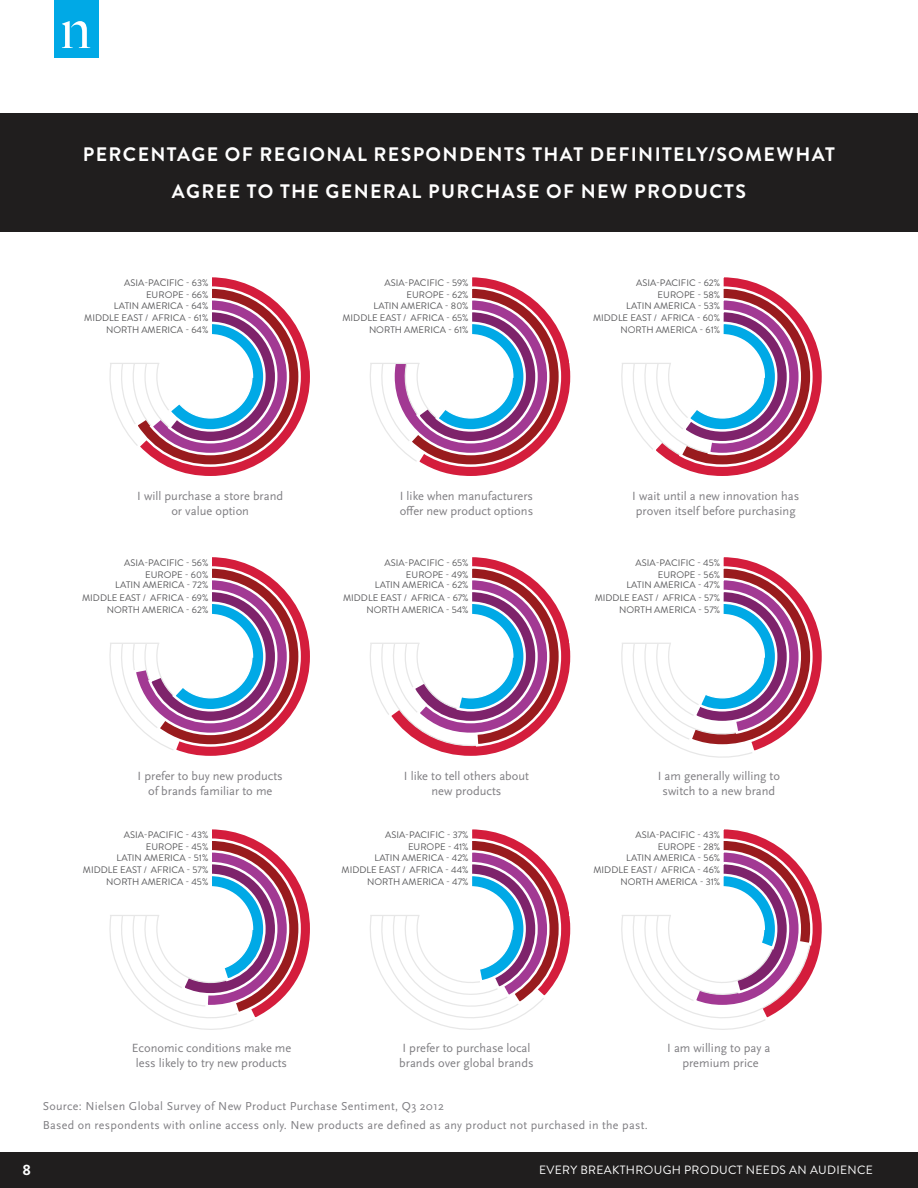
<style>
.page{position:relative;width:918px;height:1188px;background:#fff}
.page>*{position:absolute;margin:0;border:0;box-sizing:border-box;transform-origin:0 0}
.t1{font:700 19.5px/37.5px "Brandon Grotesque";letter-spacing:.07em;color:#fff;text-align:center}
.t2{font:700 15px "Brandon Grotesque";color:#fff}
.t3{font:12.45px/15px "Scala Sans OT";color:#807f83;text-align:center}
.t4{font:12px/18.8px "Scala Sans OT";letter-spacing:.025em;color:#807f83}
.t5{font:12px "Brandon Grotesque";letter-spacing:.025em;color:#fff}
.t6{font:9.45px/12.3px "Brandon Grotesque";color:#58585a;text-align:right}
</style>
<div class="page">
<div style="left:0;top:1152px;width:918px;height:36px;background:#201e1e"></div>
<div style="left:54px;top:0;width:44px;height:57px;background:#00a9e6"></div>
<svg style="left:62px;top:21px;width:28px;height:27px"></svg>
<div style="left:0;top:113px;width:918px;height:119px;background:#201e1e"></div>
<svg style="left:109px;top:277px;width:201px;height:199px"></svg>
<div style="left:73px;top:260px;width:139px;height:103px;background:#fff"></div>
<hr style="left:110px;top:363px;width:49px;height:1px;background:#e7e7e7">
<svg style="left:370px;top:277px;width:201px;height:199px"></svg>
<div style="left:318px;top:260px;width:154px;height:103px;background:#fff"></div>
<hr style="left:370px;top:363px;width:50px;height:1px;background:#e7e7e7">
<svg style="left:621px;top:277px;width:201px;height:199px"></svg>
<div style="left:570px;top:260px;width:153px;height:103px;background:#fff"></div>
<hr style="left:622px;top:363px;width:49px;height:1px;background:#e7e7e7">
<svg style="left:109px;top:557px;width:201px;height:199px"></svg>
<div style="left:73px;top:540px;width:139px;height:103px;background:#fff"></div>
<hr style="left:110px;top:643px;width:49px;height:1px;background:#e7e7e7">
<svg style="left:370px;top:557px;width:201px;height:199px"></svg>
<div style="left:318px;top:540px;width:154px;height:103px;background:#fff"></div>
<hr style="left:370px;top:643px;width:50px;height:1px;background:#e7e7e7">
<svg style="left:621px;top:557px;width:201px;height:201px"></svg>
<div style="left:570px;top:540px;width:153px;height:103px;background:#fff"></div>
<hr style="left:622px;top:643px;width:49px;height:1px;background:#e7e7e7">
<svg style="left:109px;top:829px;width:201px;height:201px"></svg>
<div style="left:73px;top:813px;width:139px;height:102px;background:#fff"></div>
<hr style="left:110px;top:915px;width:49px;height:1px;background:#e7e7e7">
<svg style="left:370px;top:829px;width:201px;height:201px"></svg>
<div style="left:318px;top:813px;width:154px;height:102px;background:#fff"></div>
<hr style="left:370px;top:915px;width:50px;height:1px;background:#e7e7e7">
<svg style="left:621px;top:829px;width:201px;height:201px"></svg>
<div style="left:570px;top:813px;width:153px;height:102px;background:#fff"></div>
<hr style="left:622px;top:915px;width:49px;height:1px;background:#e7e7e7">
<h1 class="t1" style="left:83px;top:135px;width:754px">PERCENTAGE OF REGIONAL RESPONDENTS THAT DEFINITELY/SOMEWHAT<br>AGREE TO THE GENERAL PURCHASE OF NEW PRODUCTS</h1>
<p class="t6" style="left:124px;top:276px;width:86px">ASIA-PACIFIC - 63%<br>EUROPE - 66%</p>
<p class="t6" style="left:84px;top:299px;width:126px">LATIN AMERICA - 64%<br>MIDDLE EAST / AFRICA - 61%<br>NORTH AMERICA - 64%</p>
<p class="t6" style="left:385px;top:276px;width:86px">ASIA-PACIFIC - 59%<br>EUROPE - 62%</p>
<p class="t6" style="left:343px;top:299px;width:128px">LATIN AMERICA - 80%<br>MIDDLE EAST / AFRICA - 65%<br>NORTH AMERICA - 61%</p>
<p class="t6" style="left:636px;top:276px;width:86px">ASIA-PACIFIC - 62%<br>EUROPE - 58%</p>
<p class="t6" style="left:593px;top:299px;width:129px">LATIN AMERICA - 53%<br>MIDDLE EAST / AFRICA - 60%<br>NORTH AMERICA - 61%</p>
<h3 class="t3" style="left:137px;top:489px;width:147px">I will purchase a store brand or value option</h3>
<h3 class="t3" style="left:400px;top:489px;width:135px;text-align:left">I like when manufacturers offer new product options</h3>
<h3 class="t3" style="left:632px;top:489px;width:168px;text-align:left">I wait until a new innovation has proven itself before purchasing</h3>
<p class="t6" style="left:124px;top:556px;width:86px">ASIA-PACIFIC - 56%<br>EUROPE - 60%</p>
<p class="t6" style="left:82px;top:579px;width:128px">LATIN AMERICA - 72%<br>MIDDLE EAST / AFRICA - 69%<br>NORTH AMERICA - 62%</p>
<p class="t6" style="left:385px;top:556px;width:86px">ASIA-PACIFIC - 65%<br>EUROPE - 49%</p>
<p class="t6" style="left:343px;top:579px;width:127px">LATIN AMERICA - 62%<br>MIDDLE EAST / AFRICA - 67%<br>NORTH AMERICA - 54%</p>
<p class="t6" style="left:636px;top:556px;width:86px">ASIA-PACIFIC - 45%<br>EUROPE - 56%</p>
<p class="t6" style="left:595px;top:579px;width:127px">LATIN AMERICA - 47%<br>MIDDLE EAST / AFRICA - 57%<br>NORTH AMERICA - 57%</p>
<h3 class="t3" style="left:138px;top:769px;width:147px">I prefer to buy new products of brands familiar to me</h3>
<h3 class="t3" style="left:404px;top:769px;width:127px">I like to tell others about new products</h3>
<h3 class="t3" style="left:658px;top:769px;width:124px">I am generally willing to switch to a new brand</h3>
<p class="t6" style="left:124px;top:829px;width:86px">ASIA-PACIFIC - 43%<br>EUROPE - 45%</p>
<p class="t6" style="left:83px;top:851px;width:127px">LATIN AMERICA - 51%<br>MIDDLE EAST / AFRICA - 57%<br>NORTH AMERICA - 45%</p>
<p class="t6" style="left:385px;top:829px;width:85px">ASIA-PACIFIC - 37%<br>EUROPE - 41%</p>
<p class="t6" style="left:342px;top:851px;width:129px">LATIN AMERICA - 42%<br>MIDDLE EAST / AFRICA - 44%<br>NORTH AMERICA - 47%</p>
<p class="t6" style="left:636px;top:829px;width:86px">ASIA-PACIFIC - 43%<br>EUROPE - 28%</p>
<p class="t6" style="left:594px;top:851px;width:128px">LATIN AMERICA - 56%<br>MIDDLE EAST / AFRICA - 46%<br>NORTH AMERICA - 31%</p>
<h3 class="t3" style="left:132px;top:1041px;width:161px">Economic conditions make me less likely to try new products</h3>
<h3 class="t3" style="left:399px;top:1041px;width:136px;text-align:left">I prefer to purchase local brands over global brands</h3>
<h3 class="t3" style="left:667px;top:1041px;width:105px">I am willing to pay a premium price</h3>
<p class="t4" style="left:43px;top:1097px;width:606px">Source: Nielsen Global Survey of New Product Purchase Sentiment, Q3 2012<br>Based on respondents with online access only. New products are defined as any product not purchased in the past.</p>
<h2 class="t2" style="left:22px;top:1161px;width:10px">8</h2>
<p class="t5" style="left:539px;top:1163px;width:335px">EVERY BREAKTHROUGH PRODUCT NEEDS AN AUDIENCE</p>
</div>
